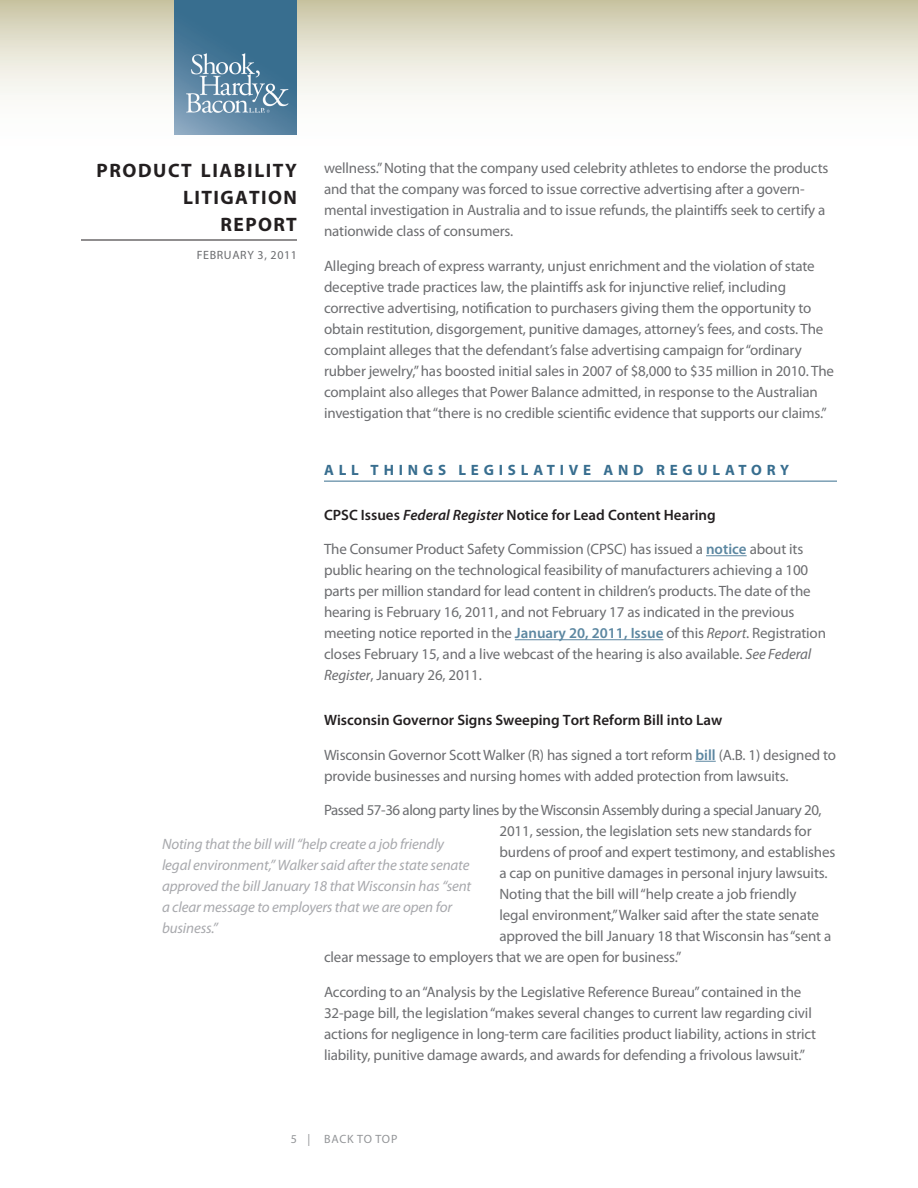
<style>
.page{position:relative;width:918px;height:1188px;background:#fff}
.page>*{position:absolute;margin:0;border:0;box-sizing:border-box;transform-origin:0 0}
.t1{font:700 19.5px/27px "Myriad Pro";letter-spacing:.075em;color:#231f20;text-align:right}
.t2{font:15px/21px "Myriad Pro";letter-spacing:-.01em;color:#6c6d70}
.t3{font:italic 15px/21px "Myriad Pro";letter-spacing:-.01em;color:#a8a9ad}
.t4{font:600 15px "Myriad Pro";color:#231f20}
.t5{font:15px "Myriad Pro";letter-spacing:-.03em;color:#6c6d70}
.t6{font:700 15px "Myriad Pro";letter-spacing:.32em;color:#386e8f}
.t7{font:12px "Myriad Pro";letter-spacing:.05em;color:#6c6d70}
.t8{font:12px "Myriad Pro";color:#939598}
.s1{font-style:italic}
.s2{font-weight:600;color:#5c87a1}
</style>
<div class="page">
<svg style="left:0;top:0;width:918px;height:135px"></svg>
<hr style="left:81px;top:240px;width:216px;height:1px;background:#231f20">
<img style="left:175px;top:0;width:122px;height:135px">
<hr style="left:324px;top:481px;width:513px;height:1px;background:#386e8f">
<hr style="left:706px;top:555px;width:41px;height:1px;background:#5c87a1">
<hr style="left:515px;top:639px;width:148px;height:1px;background:#5c87a1">
<svg style="left:695px;top:761px;width:21px;height:1px"></svg>
<h1 class="t1" style="left:97px;top:156px;width:202px">PRODUCT LIABILITY<br>LITIGATION<br>REPORT</h1>
<p class="t7" style="left:197px;top:248px;width:102px">february 3, 2011</p>
<p class="t2" style="left:324px;top:157px;width:506px">wellness.” Noting that the company used celebrity athletes to endorse the products and that the company was forced to issue corrective advertising after a govern&shy;mental investigation in Australia and to issue refunds, the plaintiffs seek to certify a nationwide class of consumers.</p>
<p class="t2" style="left:324px;top:255px;width:512px">Alleging breach of express warranty, unjust enrichment and the violation of state deceptive trade practices law, the plaintiffs ask for injunctive relief, including corrective advertising, notification to purchasers giving them the opportunity to obtain restitution, disgorgement, punitive damages, attorney’s fees, and costs. The complaint alleges that the defendant’s false advertising campaign for “ordinary rubber jewelry,” has boosted initial sales in 2007 of $8,000 to $35 million in 2010. The complaint also alleges that Power Balance admitted, in response to the Australian investigation that “there is no credible scientific evidence that supports our claims.”</p>
<p class="t6" style="left:324px;top:460px;width:467px">ALL THINGS LEGISLATIVE AND REGULATORY</p>
<p class="t4" style="left:324px;top:505px;width:393px">CPSC Issues <span class="s1">Federal Register</span> Notice for Lead Content Hearing</p>
<p class="t2" style="left:324px;top:538px;width:504px">The Consumer Product Safety Commission (CPSC) has issued a <span class="s2">notice</span> about its public hearing on the technological feasibility of manufacturers achieving a 100 parts per million standard for lead content in children’s products. The date of the hearing is February 16, 2011, and not February 17 as indicated in the previous meeting notice reported in the <span class="s2">January 20, 2011, Issue</span> of this <span class="s1">Report</span>. Registration closes February 15, and a live webcast of the hearing is also available. <span class="s1">See Federal Register</span>, January 26, 2011.</p>
<p class="t4" style="left:324px;top:711px;width:400px">Wisconsin Governor Signs Sweeping Tort Reform Bill into Law</p>
<p class="t2" style="left:324px;top:744px;width:513px">Wisconsin Governor Scott Walker (R) has signed a tort reform <span class="s2">bill</span> (A.B. 1) designed to provide businesses and nursing homes with added protection from lawsuits.</p>
<p class="t5" style="left:324px;top:801px;width:499px">Passed 57-36 along party lines by the Wisconsin Assembly during a special January 20,</p>
<p class="t2" style="left:500px;top:820px;width:314px">2011, session, the legislation sets new standards for</p>
<p class="t2" style="left:500px;top:841px;width:337px">burdens of proof and expert testimony, and establishes</p>
<p class="t2" style="left:500px;top:862px;width:330px">a cap on punitive damages in personal injury lawsuits.</p>
<p class="t2" style="left:500px;top:883px;width:299px">Noting that the bill will “help create a job friendly</p>
<p class="t2" style="left:500px;top:904px;width:321px">legal environment,” Walker said after the state senate</p>
<p class="t2" style="left:500px;top:925px;width:333px">approved the bill January 18 that Wisconsin has “sent a</p>
<p class="t2" style="left:324px;top:946px;width:359px">clear message to employers that we are open for business.”</p>
<p class="t2" style="left:324px;top:981px;width:494px">According to an “Analysis by the Legislative Reference Bureau” contained in the 32-page bill, the legislation “makes several changes to current law regarding civil actions for negligence in long-term care facilities product liability, actions in strict liability, punitive damage awards, and awards for defending a frivolous lawsuit.”</p>
<p class="t3" style="left:162px;top:833px;width:311px">Noting that the bill will “help create a job friendly legal environment,” Walker said after the state senate approved the bill January 18 that Wisconsin has “sent a clear message to employers that we are open for business.”</p>
<p class="t8" style="left:291px;top:1132px;width:42px">5| back</p>
<p class="t8" style="left:357px;top:1132px;width:40px">to top</p>
</div>
